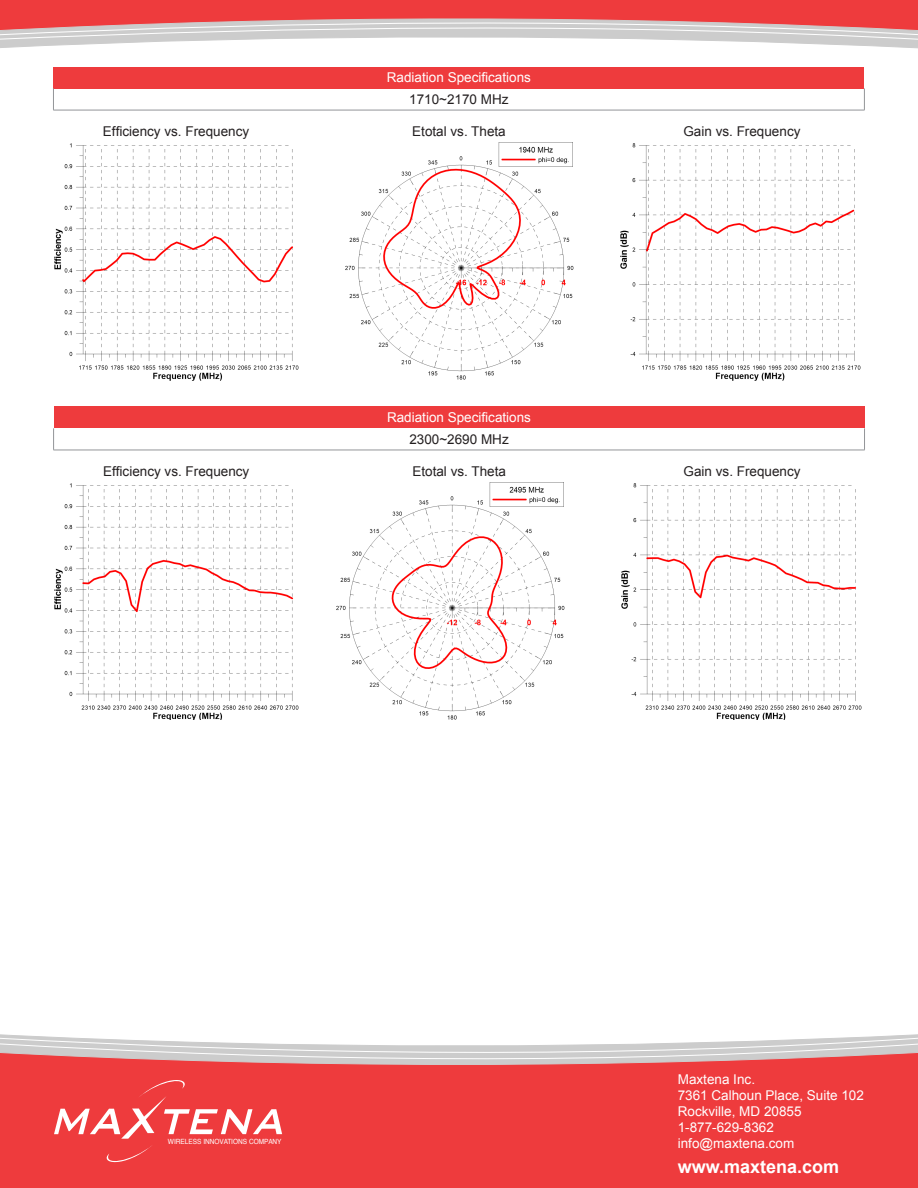
<style>
.page{position:relative;width:918px;height:1188px;background:#fff}
.page>*{position:absolute;margin:0;border:0;box-sizing:border-box;transform-origin:0 0}
.t1{font:700 18px "Arial";color:#fff}
.t2{font:13.5px "Arial";color:#fff}
.t3{font:13.5px "Arial";color:#231f20}
.t4{font:7.2px "Helvetica";color:#fff;scale:.91 1}
</style>
<div class="page">
<svg style="left:0;top:0;width:918px;height:49px"></svg>
<div style="left:0;top:1169px;width:918px;height:19px;background:#ee3b3d"></div>
<svg style="left:0;top:1034px;width:918px;height:135px;background:#eb5f60"></svg>
<div style="left:53px;top:67px;width:811px;height:21px;background:#ee3b3d"></div>
<svg style="left:53px;top:88px;width:1px;height:22px"></svg>
<svg style="left:864px;top:88px;width:1px;height:22px"></svg>
<hr style="left:53px;top:110px;width:812px;height:1px;background:#939598">
<img style="left:54px;top:143px;width:245px;height:237px">
<img style="left:345px;top:143px;width:228px;height:237px">
<img style="left:620px;top:143px;width:240px;height:237px">
<div style="left:54px;top:406px;width:811px;height:22px;background:#ee3b3d"></div>
<svg style="left:53px;top:428px;width:1px;height:22px"></svg>
<svg style="left:864px;top:428px;width:1px;height:22px"></svg>
<hr style="left:53px;top:450px;width:812px;height:1px;background:#939598">
<img style="left:54px;top:483px;width:245px;height:237px">
<img style="left:336px;top:483px;width:229px;height:237px">
<img style="left:621px;top:483px;width:240px;height:237px">
<p class="t2" style="left:387px;top:69px;width:146px">Radiation Specifications</p>
<p class="t3" style="left:409px;top:90px;width:101px">1710~2170 MHz</p>
<p class="t3" style="left:103px;top:123px;width:148px">Efficiency vs. Frequency</p>
<p class="t3" style="left:412px;top:123px;width:95px">Etotal vs. Theta</p>
<p class="t3" style="left:683px;top:123px;width:119px">Gain vs. Frequency</p>
<p class="t2" style="left:387px;top:409px;width:146px">Radiation Specifications</p>
<p class="t3" style="left:409px;top:430px;width:101px">2300~2690 MHz</p>
<p class="t3" style="left:103px;top:463px;width:148px">Efficiency vs. Frequency</p>
<p class="t3" style="left:412px;top:463px;width:95px">Etotal vs. Theta</p>
<p class="t3" style="left:684px;top:463px;width:119px">Gain vs. Frequency</p>
<p class="t4" style="left:168px;top:1135px;width:126px">WIRELESS INNOVATIONS COMPANY</p>
<p class="t2" style="left:678px;top:1070px;width:79px">Maxtena Inc.</p>
<p class="t2" style="left:678px;top:1086px;width:188px">7361 Calhoun Place, Suite 102</p>
<p class="t2" style="left:678px;top:1102px;width:125px">Rockville, MD 20855</p>
<p class="t2" style="left:678px;top:1119px;width:98px">1-877-629-8362</p>
<p class="t2" style="left:678px;top:1135px;width:118px">info@maxtena.com</p>
<p class="t1" style="left:678px;top:1155px;width:163px">www.maxtena.com</p>
</div>
